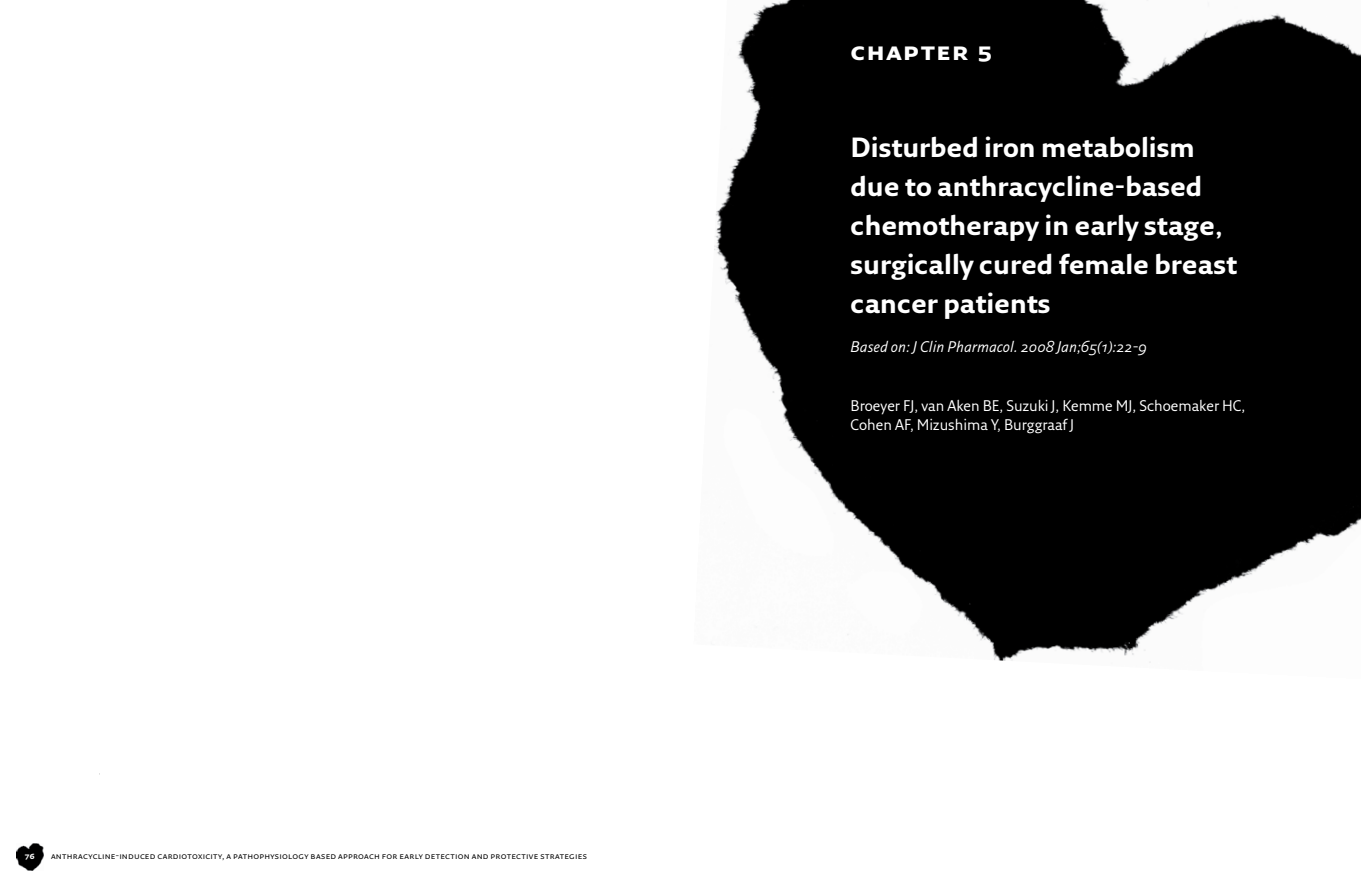
<style>
.page{position:relative;width:1361px;height:893px;background:#fff}
.page>*{position:absolute;margin:0;border:0;box-sizing:border-box;transform-origin:0 0}
.t1{font:700 27px/39px "Fresco Sans";color:#fff}
.t2{font:700 27px "Fresco Sans Sma Cap";letter-spacing:.04em;color:#fff}
.t3{font:15px/19.5px "Fresco Sans";color:#fff}
.t4{font:italic 15px "Fresco Sans";color:#fff}
.t5{font:9.3px "Fresco Sans Sma Cap";letter-spacing:.03em;color:#000}
.t6{font:700 9px "Fresco Sans Sma Cap";color:#fff}
</style>
<div class="page">
<img style="left:16px;top:843px;width:28px;height:27px">
<img style="left:714px;top:0;width:647px;height:663px">
<p class="t6" style="left:24px;top:850px;width:12px">76</p>
<p class="t5" style="left:51px;top:850px;width:537px">anthracycline-induced cardiotoxicity, a pathophysiology based approach for early detection and protective strategies</p>
<p class="t2" style="left:850px;top:33px;width:144px">chapter 5</p>
<p class="t1" style="left:850px;top:127px;width:388px">Disturbed iron metabolism due to anthracycline-based chemotherapy in early stage, surgically cured female breast cancer patients</p>
<p class="t4" style="left:850px;top:337px;width:298px">Based on: J Clin Pharmacol. 2008 Jan;65(1):22-9</p>
<p class="t3" style="left:850px;top:395px;width:396px">Broeyer FJ, van Aken BE, Suzuki J, Kemme MJ, Schoemaker HC,<br>Cohen AF, Mizushima Y, Burggraaf J</p>
</div>
